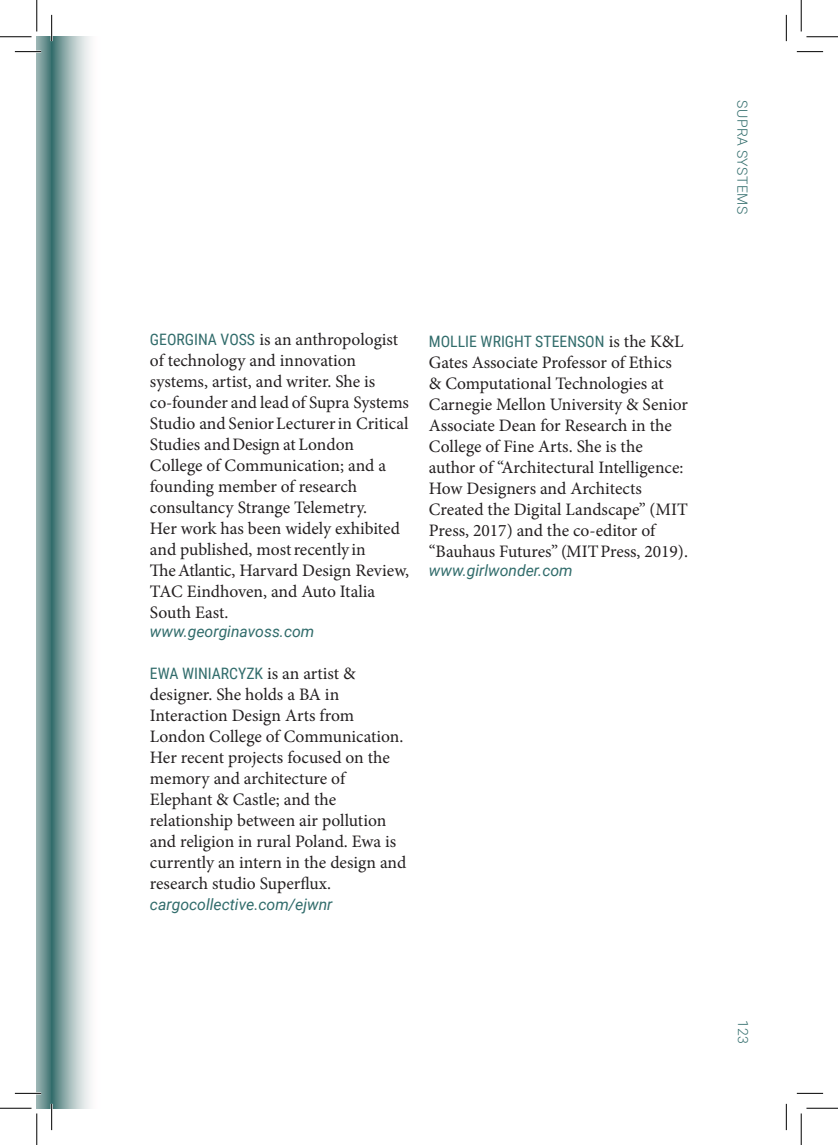
<style>
.page{position:relative;width:838px;height:1145px;background:#fff}
.page>*{position:absolute;margin:0;border:0;box-sizing:border-box;transform-origin:0 0}
.A_1_body_serif{font:17.5px/21px "Minion Pro";letter-spacing:-.005em;color:#231f20}
.A_1_body_serif-2{font:italic 15.75px "Roboto";color:#316c6b}
.A_1_body_serif-3{font:15.75px "Roboto Condensed";color:#316c6b}
.t1{font:300 14px "Roboto";letter-spacing:.035em;color:#316c6b}
.s1{font-family:"Roboto Condensed";font-size:15.75px;color:#316c6b}
.s2{font-family:"Minion Pro";font-size:17.5px;color:#231f20}
</style>
<div class="page">
<svg style="left:37px;top:37px;width:15px;height:1071px"></svg>
<svg style="left:52px;top:37px;width:38px;height:1071px"></svg>
<hr style="left:15px;top:51px;width:26px;height:2px;background:#fff">
<hr style="left:15px;top:1092px;width:26px;height:2px;background:#fff">
<hr style="left:51px;top:15px;width:2px;height:26px;background:#fff">
<hr style="left:51px;top:1104px;width:2px;height:26px;background:#fff">
<svg style="left:15px;top:51px;width:26px;height:1px"></svg>
<svg style="left:796px;top:51px;width:27px;height:1px"></svg>
<svg style="left:15px;top:1093px;width:26px;height:1px"></svg>
<svg style="left:796px;top:1093px;width:27px;height:1px"></svg>
<svg style="left:51px;top:15px;width:1px;height:26px"></svg>
<svg style="left:51px;top:1104px;width:1px;height:26px"></svg>
<svg style="left:786px;top:15px;width:1px;height:26px"></svg>
<svg style="left:786px;top:1104px;width:1px;height:26px"></svg>
<hr style="left:0;top:36px;width:32px;height:1px;background:#000">
<hr style="left:806px;top:36px;width:31px;height:1px;background:#000">
<hr style="left:0;top:1108px;width:32px;height:1px;background:#000">
<hr style="left:806px;top:1108px;width:31px;height:1px;background:#000">
<hr style="left:36px;top:0;width:1px;height:31px;background:#000">
<hr style="left:36px;top:1113px;width:1px;height:32px;background:#000">
<hr style="left:800px;top:0;width:1px;height:31px;background:#000">
<hr style="left:800px;top:1113px;width:1px;height:32px;background:#000">
<p class="A_1_body_serif" style="left:150px;top:329px;width:260px"><span class="s1">GEORGINA VOSS</span> is an anthropologist of technology and innovation systems, artist, and writer. She is co-founder and lead of Supra Systems<br>Studio and Senior Lecturer in Critical<br>Studies and Design at London<br>College of Communication; and a founding member of research consultancy Strange Telemetry.<br>Her work has been widely exhibited and published, most recently in<br>The Atlantic, Harvard Design Review,<br>TAC Eindhoven, and Auto Italia<br>South East.</p>
<p class="A_1_body_serif-2" style="left:150px;top:621px;width:166px">www.georginavoss.com</p>
<p class="A_1_body_serif-3" style="left:150px;top:663px;width:207px">EWA WINIARCYZK <span class="s2">is an artist &amp;</span></p>
<p class="A_1_body_serif" style="left:150px;top:684px;width:258px">designer. She holds a BA in<br>Interaction Design Arts from<br>London College of Communication.<br>Her recent projects focused on the memory and architecture of<br>Elephant &amp; Castle; and the relationship between air pollution and religion in rural Poland. Ewa is currently an intern in the design and research studio Superflux.</p>
<p class="A_1_body_serif-2" style="left:150px;top:894px;width:184px">cargocollective.com/ejwnr</p>
<p class="A_1_body_serif-3" style="left:429px;top:330px;width:256px">MOLLIE WRIGHT STEENSON <span class="s2">is the K&amp;L</span></p>
<p class="A_1_body_serif" style="left:429px;top:352px;width:260px">Gates Associate Professor of Ethics &amp; Computational Technologies at Carnegie Mellon University &amp; Senior Associate Dean for Research in the College of Fine Arts. She is the author of “Architectural Intelligence:<br>How Designers and Architects Created the Digital Landscape” (MIT Press, 2017) and the co-editor of “Bauhaus Futures” (MIT Press, 2019).</p>
<p class="A_1_body_serif-2" style="left:429px;top:559px;width:145px">www.girlwonder.com</p>
<p class="t1" style="left:752px;top:100px;width:116px;rotate:90deg">SUPRA SYSTEMS</p>
<p class="t1" style="left:752px;top:1020px;width:25px;rotate:90deg">123</p>
</div>
